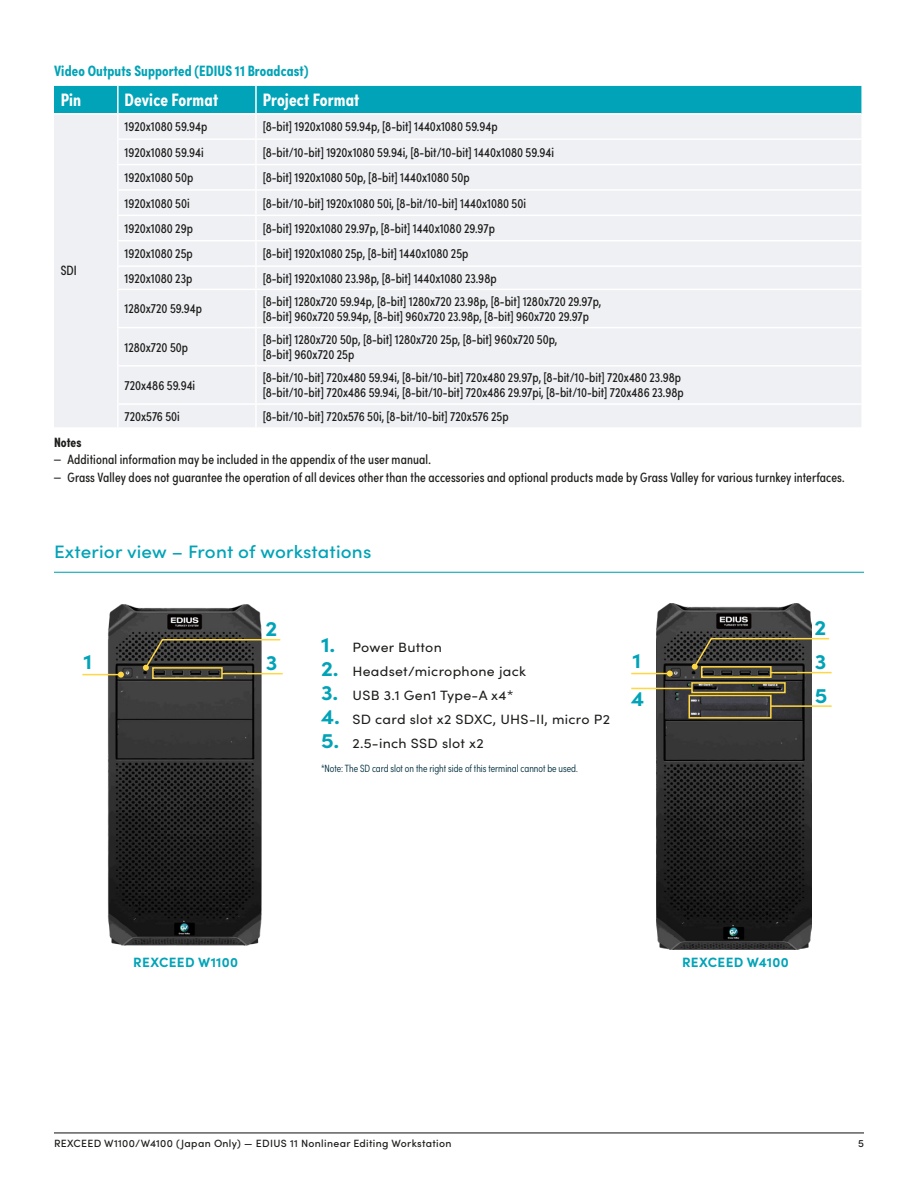
<style>
.page{position:relative;width:918px;height:1188px;background:#fff}
.page>*{position:absolute;margin:0;border:0;box-sizing:border-box;transform-origin:0 0}
.t1{font:700 21px "Sofia Pro";color:#00a3b7;scale:1.05 1}
.t2{font:500 18px "Sofia Pro";letter-spacing:.01em;color:#00a3b7;scale:1.05 1}
.t3{font:700 18px "Sofia Pro Condensed";letter-spacing:.01em;color:#fff}
.t4{font:700 15px "Sofia Pro Condensed";letter-spacing:.01em;color:#00a3b7}
.t5{font:13.5px/15px "Sofia Pro Condensed";color:#1d1d1b}
.t6{font:13.5px "Sofia Pro";letter-spacing:.02em;color:#1d1d1b;scale:1.05 1}
.t7{font:700 13.5px "Sofia Pro";letter-spacing:.025em;color:#00a3b7}
.t8{font:700 13.5px "Sofia Pro Condensed";letter-spacing:.005em;color:#1d1d1b}
.t9{font:500 10.5px "Sofia Pro";letter-spacing:.03em;color:#1d1d1b}
.t10{font:300 10.5px "Sofia Pro Condensed";color:#002e3d}
.s1{font-family:"Helvetica Neue LT Std";font-stretch:condensed}
.s2{font-weight:700;font-size:21px;color:#00a3b7}
</style>
<div class="page">
<hr style="left:54px;top:1132px;width:810px;height:1px;background:#1d1d1b">
<div style="left:54px;top:86px;width:807px;height:27px;background:#00a3b7"></div>
<div style="left:54px;top:115px;width:807px;height:312px;background:#eff0f4"></div>
<hr style="left:117px;top:86px;width:2px;height:27px;background:#fff">
<hr style="left:255px;top:86px;width:2px;height:27px;background:#fff">
<hr style="left:117px;top:115px;width:2px;height:23px;background:#fff">
<hr style="left:255px;top:115px;width:2px;height:23px;background:#fff">
<hr style="left:117px;top:138px;width:139px;height:2px;background:#fff">
<hr style="left:117px;top:140px;width:2px;height:24px;background:#fff">
<hr style="left:256px;top:138px;width:605px;height:2px;background:#fff">
<hr style="left:255px;top:140px;width:2px;height:24px;background:#fff">
<hr style="left:117px;top:164px;width:139px;height:1px;background:#fff">
<hr style="left:117px;top:165px;width:2px;height:24px;background:#fff">
<hr style="left:256px;top:164px;width:605px;height:1px;background:#fff">
<hr style="left:255px;top:165px;width:2px;height:24px;background:#fff">
<hr style="left:117px;top:189px;width:139px;height:2px;background:#fff">
<hr style="left:117px;top:191px;width:2px;height:24px;background:#fff">
<hr style="left:256px;top:189px;width:605px;height:2px;background:#fff">
<hr style="left:255px;top:191px;width:2px;height:24px;background:#fff">
<hr style="left:117px;top:215px;width:139px;height:1px;background:#fff">
<hr style="left:117px;top:216px;width:2px;height:24px;background:#fff">
<hr style="left:256px;top:215px;width:605px;height:1px;background:#fff">
<hr style="left:255px;top:216px;width:2px;height:24px;background:#fff">
<hr style="left:117px;top:240px;width:139px;height:1px;background:#fff">
<hr style="left:117px;top:241px;width:2px;height:24px;background:#fff">
<hr style="left:256px;top:240px;width:605px;height:1px;background:#fff">
<hr style="left:255px;top:241px;width:2px;height:24px;background:#fff">
<hr style="left:117px;top:265px;width:139px;height:2px;background:#fff">
<hr style="left:117px;top:267px;width:2px;height:22px;background:#fff">
<hr style="left:256px;top:265px;width:605px;height:2px;background:#fff">
<hr style="left:255px;top:267px;width:2px;height:22px;background:#fff">
<hr style="left:117px;top:289px;width:139px;height:1px;background:#fff">
<hr style="left:117px;top:290px;width:2px;height:37px;background:#fff">
<hr style="left:256px;top:289px;width:605px;height:1px;background:#fff">
<hr style="left:255px;top:290px;width:2px;height:37px;background:#fff">
<hr style="left:117px;top:327px;width:139px;height:1px;background:#fff">
<hr style="left:117px;top:328px;width:2px;height:37px;background:#fff">
<hr style="left:256px;top:327px;width:605px;height:1px;background:#fff">
<hr style="left:255px;top:328px;width:2px;height:37px;background:#fff">
<hr style="left:117px;top:365px;width:139px;height:2px;background:#fff">
<hr style="left:117px;top:367px;width:2px;height:36px;background:#fff">
<hr style="left:256px;top:365px;width:605px;height:2px;background:#fff">
<hr style="left:255px;top:367px;width:2px;height:36px;background:#fff">
<hr style="left:117px;top:403px;width:139px;height:2px;background:#fff">
<hr style="left:117px;top:405px;width:2px;height:22px;background:#fff">
<hr style="left:256px;top:403px;width:605px;height:2px;background:#fff">
<hr style="left:255px;top:405px;width:2px;height:22px;background:#fff">
<hr style="left:54px;top:572px;width:810px;height:1px;background:#00a3b7">
<img style="left:82px;top:604px;width:199px;height:342px">
<img style="left:656px;top:604px;width:155px;height:346px">
<hr style="left:631px;top:673px;width:39px;height:1px;background:#ffd644">
<svg style="left:667px;top:671px;width:6px;height:6px"></svg>
<hr style="left:82px;top:674px;width:39px;height:1px;background:#ffd644">
<svg style="left:118px;top:672px;width:6px;height:6px"></svg>
<svg style="left:692px;top:637px;width:138px;height:33px;background:#59574e"></svg>
<svg style="left:143px;top:638px;width:138px;height:33px;background:#5b5950"></svg>
<div style="left:701px;top:666px;width:71px;height:12px;border:2px solid #ffd644"></div>
<div style="left:152px;top:667px;width:71px;height:12px;border:2px solid #ffd644"></div>
<div style="left:691px;top:682px;width:95px;height:11px;border:2px solid #ffd644"></div>
<div style="left:688px;top:695px;width:84px;height:24px;border:2px solid #ffd644"></div>
<hr style="left:771px;top:672px;width:61px;height:1px;background:#ffd644">
<hr style="left:222px;top:673px;width:61px;height:1px;background:#ffd644">
<hr style="left:631px;top:688px;width:61px;height:1px;background:#ffd644">
<hr style="left:771px;top:705px;width:61px;height:2px;background:#ffd644">
<p class="t4" style="left:54px;top:59px;width:256px">Video Outputs Supported (EDIUS 11 Broadcast)</p>
<h2 class="t3" style="left:61px;top:86px;width:22px">Pin</h2>
<h2 class="t3" style="left:125px;top:86px;width:95px">Device Format</h2>
<h2 class="t3" style="left:263px;top:86px;width:98px">Project Format</h2>
<p class="t5" style="left:61px;top:262px;width:17px">SDI</p>
<p class="t5" style="left:125px;top:118px;width:84px">1920x1080 59.94p</p>
<p class="t5" style="left:263px;top:118px;width:236px">[8-bit] 1920x1080 59.94p, [8-bit] 1440x1080 59.94p</p>
<p class="t5" style="left:125px;top:144px;width:81px">1920x1080 59.94i</p>
<p class="t5" style="left:263px;top:144px;width:293px">[8-bit/10-bit] 1920x1080 59.94i, [8-bit/10-bit] 1440x1080 59.94i</p>
<p class="t5" style="left:125px;top:169px;width:70px">1920x1080 50p</p>
<p class="t5" style="left:263px;top:169px;width:208px">[8-bit] 1920x1080 50p, [8-bit] 1440x1080 50p</p>
<p class="t5" style="left:125px;top:195px;width:67px">1920x1080 50i</p>
<p class="t5" style="left:263px;top:195px;width:265px">[8-bit/10-bit] 1920x1080 50i, [8-bit/10-bit] 1440x1080 50i</p>
<p class="t5" style="left:125px;top:220px;width:70px">1920x1080 29p</p>
<p class="t5" style="left:263px;top:220px;width:234px">[8-bit] 1920x1080 29.97p, [8-bit] 1440x1080 29.97p</p>
<p class="t5" style="left:125px;top:245px;width:70px">1920x1080 25p</p>
<p class="t5" style="left:263px;top:245px;width:207px">[8-bit] 1920x1080 25p, [8-bit] 1440x1080 25p</p>
<p class="t5" style="left:125px;top:270px;width:69px">1920x1080 23p</p>
<p class="t5" style="left:263px;top:270px;width:235px">[8-bit] 1920x1080 23.98p, [8-bit] 1440x1080 23.98p</p>
<p class="t5" style="left:125px;top:300px;width:79px">1280x720 59.94p</p>
<p class="t5" style="left:263px;top:293px;width:340px">[8-bit] 1280x720 59.94p, [8-bit] 1280x720 23.98p, [8-bit] 1280x720 29.97p, [8-bit] 960x720 59.94p, [8-bit] 960x720 23.98p, [8-bit] 960x720 29.97p</p>
<p class="t5" style="left:125px;top:339px;width:65px">1280x720 50p</p>
<p class="t5" style="left:263px;top:331px;width:296px">[8-bit] 1280x720 50p, [8-bit] 1280x720 25p, [8-bit] 960x720 50p, [8-bit] 960x720 25p</p>
<p class="t5" style="left:125px;top:377px;width:72px">720x486 59.94i</p>
<p class="t5" style="left:263px;top:369px;width:423px">[8-bit/10-bit] 720x480 59.94i, [8-bit/10-bit] 720x480 29.97p, [8-bit/10-bit] 720x480 23.98p [8-bit/10-bit] 720x486 59.94i, [8-bit/10-bit] 720x486 29.97pi, [8-bit/10-bit] 720x486 23.98p</p>
<p class="t5" style="left:125px;top:408px;width:57px">720x576 50i</p>
<p class="t5" style="left:263px;top:408px;width:247px">[8-bit/10-bit] 720x576 50i, [8-bit/10-bit] 720x576 25p</p>
<p class="t8" style="left:54px;top:432px;width:29px">Notes</p>
<p class="t5" style="left:54px;top:451px;width:378px"><span class="s1">–</span> Additional information may be included in the appendix of the user manual.</p>
<p class="t5" style="left:54px;top:469px;width:792px"><span class="s1">–</span> Grass Valley does not guarantee the operation of all devices other than the accessories and optional products made by Grass Valley for various turnkey interfaces.</p>
<h2 class="t2" style="left:54px;top:539px;width:304px">Exterior view – Front of workstations</h2>
<h1 class="t1" style="left:266px;top:612px;width:13px">2</h1>
<h1 class="t1" style="left:814px;top:611px;width:13px">2</h1>
<p class="t6" style="left:321px;top:638px;width:117px"><span class="s2">1.</span> Power Button</p>
<p class="t6" style="left:321px;top:662px;width:197px"><span class="s2">2.</span> Headset/microphone jack</p>
<p class="t6" style="left:321px;top:686px;width:185px"><span class="s2">3.</span> USB 3.1 Gen1 Type-A x4*</p>
<p class="t6" style="left:321px;top:710px;width:277px"><span class="s2">4.</span> SD card slot x2 SDXC, UHS-II, micro P2</p>
<p class="t6" style="left:321px;top:734px;width:157px"><span class="s2">5.</span> 2.5-inch SSD slot x2</p>
<p class="t10" style="left:321px;top:760px;width:258px">*Note: The SD card slot on the right side of this terminal cannot be used.</p>
<h1 class="t1" style="left:83px;top:645px;width:10px">1</h1>
<h1 class="t1" style="left:266px;top:647px;width:13px">3</h1>
<h1 class="t1" style="left:632px;top:644px;width:10px">1</h1>
<h1 class="t1" style="left:815px;top:646px;width:13px">3</h1>
<h1 class="t1" style="left:631px;top:683px;width:14px">4</h1>
<h1 class="t1" style="left:815px;top:679px;width:14px">5</h1>
<p class="t7" style="left:133px;top:952px;width:106px">REXCEED W1100</p>
<p class="t7" style="left:682px;top:952px;width:108px">REXCEED W4100</p>
<p class="t9" style="left:54px;top:1136px;width:399px">REXCEED W1100/W4100 (Japan Only) — EDIUS 11 Nonlinear Editing Workstation</p>
<p class="t9" style="left:858px;top:1136px;width:7px">5</p>
</div>
